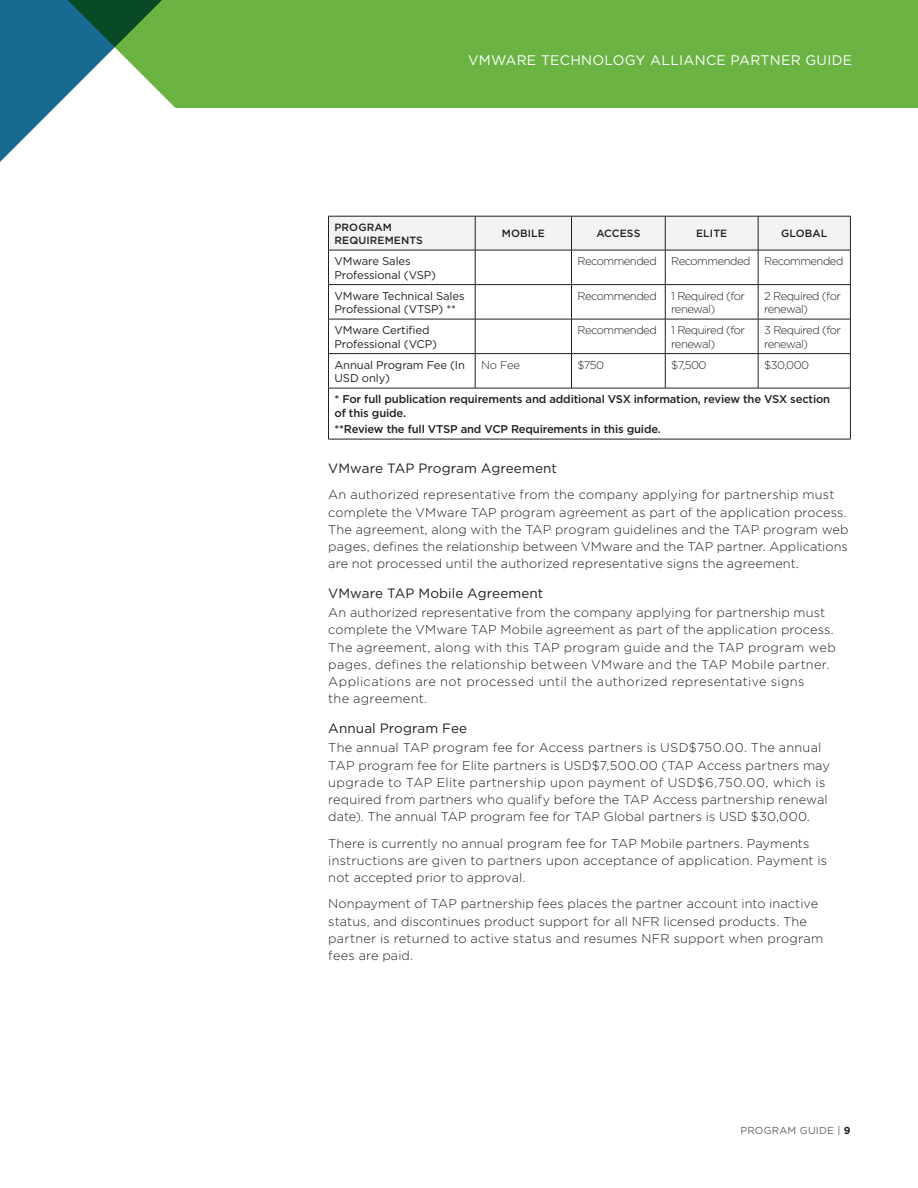
<style>
.page{position:relative;width:918px;height:1188px;background:#fff}
.page>*{position:absolute;margin:0;border:0;box-sizing:border-box;transform-origin:0 0}
.t1{font:13.8px "Gotham";letter-spacing:.02em;color:#fff}
._5a_SUBHEAD-2-BLK{font:13.5px "Gotham";letter-spacing:.01em;color:#231f20}
._3a_BODY_TEXT{font:13.5px "Gotham";letter-spacing:.01em;color:#231f20}
._3a_BODY_TEXT-2{font:300 12.75px/17.2px "Gotham";letter-spacing:.01em;color:#231f20}
._10c_TABLE_BODY{font:300 11.25px/13.5px "Gotham";letter-spacing:-.045em;color:#231f20}
._10c_TABLE_BODY-2{font:500 11.25px/13.5px "Gotham";letter-spacing:-.015em;color:#231f20}
._10b_TABLE_SUBHEAD{font:11.25px/13.5px "Gotham";letter-spacing:-.01em;color:#231f20}
._10a__TABLE_HEAD{font:500 10.5px/13.5px "Gotham";letter-spacing:.01em;color:#231f20}
.t2{font:10.2px "Gotham";letter-spacing:.02em;color:#636265}
.s1{font-weight:700;color:#231f20}
</style>
<div class="page">
<div style="left:176px;top:0;width:742px;height:108px;background:#6bb444"></div>
<svg style="left:0;top:0;width:176px;height:162px"></svg>
<div style="left:329px;top:217px;width:521px;height:33px;background:#f2f3f4"></div>
<hr style="left:328px;top:216px;width:147px;height:1px;background:#231f20">
<hr style="left:665px;top:216px;width:1px;height:34px;background:#231f20">
<hr style="left:758px;top:216px;width:1px;height:34px;background:#231f20">
<hr style="left:850px;top:216px;width:1px;height:34px;background:#231f20">
<hr style="left:328px;top:250px;width:1px;height:34px;background:#231f20">
<hr style="left:475px;top:250px;width:96px;height:1px;background:#231f20">
<hr style="left:475px;top:250px;width:1px;height:34px;background:#231f20">
<hr style="left:572px;top:250px;width:93px;height:1px;background:#231f20">
<hr style="left:571px;top:250px;width:1px;height:34px;background:#231f20">
<hr style="left:665px;top:250px;width:93px;height:1px;background:#231f20">
<hr style="left:665px;top:250px;width:1px;height:34px;background:#231f20">
<hr style="left:758px;top:250px;width:93px;height:1px;background:#231f20">
<hr style="left:758px;top:250px;width:1px;height:34px;background:#231f20">
<hr style="left:850px;top:250px;width:1px;height:34px;background:#231f20">
<hr style="left:328px;top:284px;width:147px;height:1px;background:#231f20">
<hr style="left:328px;top:285px;width:1px;height:34px;background:#231f20">
<hr style="left:475px;top:284px;width:96px;height:1px;background:#231f20">
<hr style="left:475px;top:285px;width:1px;height:34px;background:#231f20">
<hr style="left:572px;top:284px;width:93px;height:1px;background:#231f20">
<hr style="left:571px;top:285px;width:1px;height:34px;background:#231f20">
<hr style="left:665px;top:284px;width:93px;height:1px;background:#231f20">
<hr style="left:665px;top:285px;width:1px;height:34px;background:#231f20">
<hr style="left:758px;top:284px;width:93px;height:1px;background:#231f20">
<hr style="left:758px;top:285px;width:1px;height:34px;background:#231f20">
<hr style="left:850px;top:285px;width:1px;height:34px;background:#231f20">
<hr style="left:328px;top:319px;width:147px;height:1px;background:#231f20">
<hr style="left:328px;top:319px;width:1px;height:34px;background:#231f20">
<hr style="left:475px;top:319px;width:96px;height:1px;background:#231f20">
<hr style="left:475px;top:319px;width:1px;height:34px;background:#231f20">
<hr style="left:572px;top:319px;width:93px;height:1px;background:#231f20">
<hr style="left:571px;top:319px;width:1px;height:34px;background:#231f20">
<hr style="left:665px;top:319px;width:93px;height:1px;background:#231f20">
<hr style="left:665px;top:319px;width:1px;height:34px;background:#231f20">
<hr style="left:758px;top:319px;width:93px;height:1px;background:#231f20">
<hr style="left:758px;top:319px;width:1px;height:34px;background:#231f20">
<hr style="left:850px;top:319px;width:1px;height:34px;background:#231f20">
<hr style="left:328px;top:353px;width:147px;height:1px;background:#231f20">
<hr style="left:328px;top:354px;width:1px;height:34px;background:#231f20">
<hr style="left:475px;top:353px;width:96px;height:1px;background:#231f20">
<hr style="left:475px;top:354px;width:1px;height:34px;background:#231f20">
<hr style="left:572px;top:353px;width:93px;height:1px;background:#231f20">
<hr style="left:571px;top:354px;width:1px;height:34px;background:#231f20">
<hr style="left:665px;top:353px;width:93px;height:1px;background:#231f20">
<hr style="left:665px;top:354px;width:1px;height:34px;background:#231f20">
<hr style="left:758px;top:353px;width:93px;height:1px;background:#231f20">
<hr style="left:758px;top:354px;width:1px;height:34px;background:#231f20">
<hr style="left:850px;top:354px;width:1px;height:34px;background:#231f20">
<hr style="left:328px;top:388px;width:147px;height:1px;background:#231f20">
<hr style="left:328px;top:388px;width:1px;height:51px;background:#231f20">
<hr style="left:475px;top:388px;width:96px;height:1px;background:#231f20">
<hr style="left:572px;top:388px;width:93px;height:1px;background:#231f20">
<hr style="left:665px;top:388px;width:93px;height:1px;background:#231f20">
<hr style="left:758px;top:388px;width:93px;height:1px;background:#231f20">
<hr style="left:850px;top:388px;width:1px;height:51px;background:#231f20">
<hr style="left:328px;top:439px;width:147px;height:1px;background:#231f20">
<hr style="left:475px;top:439px;width:96px;height:1px;background:#231f20">
<hr style="left:572px;top:439px;width:93px;height:1px;background:#231f20">
<hr style="left:665px;top:439px;width:93px;height:1px;background:#231f20">
<hr style="left:758px;top:439px;width:93px;height:1px;background:#231f20">
<hr style="left:328px;top:216px;width:1px;height:34px;background:#231f20">
<hr style="left:475px;top:216px;width:1px;height:34px;background:#231f20">
<hr style="left:571px;top:216px;width:1px;height:34px;background:#231f20">
<hr style="left:328px;top:250px;width:147px;height:1px;background:#231f20">
<hr style="left:475px;top:216px;width:96px;height:1px;background:#231f20">
<hr style="left:572px;top:216px;width:93px;height:1px;background:#231f20">
<hr style="left:665px;top:216px;width:93px;height:1px;background:#231f20">
<hr style="left:758px;top:216px;width:93px;height:1px;background:#231f20">
<p class="t1" style="left:468px;top:51px;width:386px">VMWARE TECHNOLOGY ALLIANCE PARTNER GUIDE</p>
<p class="_10a__TABLE_HEAD" style="left:335px;top:220px;width:90px">PROGRAM<br>REQUIREMENTS</p>
<p class="_10a__TABLE_HEAD" style="left:502px;top:227px;width:45px">MOBILE</p>
<p class="_10a__TABLE_HEAD" style="left:596px;top:227px;width:46px">ACCESS</p>
<p class="_10a__TABLE_HEAD" style="left:696px;top:227px;width:33px">ELITE</p>
<p class="_10a__TABLE_HEAD" style="left:781px;top:227px;width:48px">GLOBAL</p>
<p class="_10b_TABLE_SUBHEAD" style="left:335px;top:254px;width:103px">VMware Sales<br>Professional (VSP)</p>
<p class="_10c_TABLE_BODY" style="left:578px;top:254px;width:81px">Recommended</p>
<p class="_10c_TABLE_BODY" style="left:671px;top:254px;width:81px">Recommended</p>
<p class="_10c_TABLE_BODY" style="left:764px;top:254px;width:81px">Recommended</p>
<p class="_10b_TABLE_SUBHEAD" style="left:335px;top:289px;width:132px">VMware Technical Sales<br>Professional (VTSP) **</p>
<p class="_10c_TABLE_BODY" style="left:578px;top:289px;width:81px">Recommended</p>
<p class="_10c_TABLE_BODY" style="left:671px;top:289px;width:75px">1 Required (for renewal)</p>
<p class="_10c_TABLE_BODY" style="left:764px;top:289px;width:78px">2 Required (for renewal)</p>
<p class="_10b_TABLE_SUBHEAD" style="left:335px;top:323px;width:104px">VMware Certified<br>Professional (VCP)</p>
<p class="_10c_TABLE_BODY" style="left:578px;top:323px;width:81px">Recommended</p>
<p class="_10c_TABLE_BODY" style="left:671px;top:323px;width:75px">1 Required (for renewal)</p>
<p class="_10c_TABLE_BODY" style="left:764px;top:323px;width:78px">3 Required (for renewal)</p>
<p class="_10b_TABLE_SUBHEAD" style="left:335px;top:358px;width:132px">Annual Program Fee (In<br>USD only)</p>
<p class="_10c_TABLE_BODY" style="left:481px;top:358px;width:40px">No Fee</p>
<p class="_10c_TABLE_BODY" style="left:578px;top:358px;width:28px">$750</p>
<p class="_10c_TABLE_BODY" style="left:671px;top:358px;width:37px">$7,500</p>
<p class="_10c_TABLE_BODY" style="left:764px;top:358px;width:47px">$30,000</p>
<p class="_10c_TABLE_BODY-2" style="left:335px;top:392px;width:497px">* For full publication requirements and additional VSX information, review the VSX section of this guide.</p>
<p class="_10c_TABLE_BODY-2" style="left:335px;top:422px;width:328px">**Review the full VTSP and VCP Requirements in this guide.</p>
<p class="_3a_BODY_TEXT" style="left:328px;top:460px;width:230px">VMware TAP Program Agreement</p>
<p class="_3a_BODY_TEXT-2" style="left:328px;top:486px;width:522px">An authorized representative from the company applying for partnership must complete the VMware TAP program agreement as part of the application process.<br>The agreement, along with the TAP program guidelines and the TAP program web pages, defines the relationship between VMware and the TAP partner. Applications are not processed until the authorized representative signs the agreement.</p>
<p class="_5a_SUBHEAD-2-BLK" style="left:328px;top:584px;width:217px">VMware TAP Mobile Agreement</p>
<p class="_3a_BODY_TEXT-2" style="left:328px;top:604px;width:509px">An authorized representative from the company applying for partnership must complete the VMware TAP Mobile agreement as part of the application process.<br>The agreement, along with this TAP program guide and the TAP program web pages, defines the relationship between VMware and the TAP Mobile partner.<br>Applications are not processed until the authorized representative signs<br>the agreement.</p>
<p class="_5a_SUBHEAD-2-BLK" style="left:328px;top:719px;width:140px">Annual Program Fee</p>
<p class="_3a_BODY_TEXT-2" style="left:328px;top:739px;width:503px">The annual TAP program fee for Access partners is USD$750.00. The annual TAP program fee for Elite partners is USD$7,500.00 (TAP Access partners may upgrade to TAP Elite partnership upon payment of USD$6,750.00, which is required from partners who qualify before the TAP Access partnership renewal date). The annual TAP program fee for TAP Global partners is USD $30,000.</p>
<p class="_3a_BODY_TEXT-2" style="left:328px;top:834px;width:500px">There is currently no annual program fee for TAP Mobile partners. Payments instructions are given to partners upon acceptance of application. Payment is not accepted prior to approval.</p>
<p class="_3a_BODY_TEXT-2" style="left:328px;top:895px;width:496px">Nonpayment of TAP partnership fees places the partner account into inactive status, and discontinues product support for all NFR licensed products. The partner is returned to active status and resumes NFR support when program fees are paid.</p>
<p class="t2" style="left:740px;top:1124px;width:112px">PROGRAM GUIDE | <span class="s1">9</span></p>
</div>
